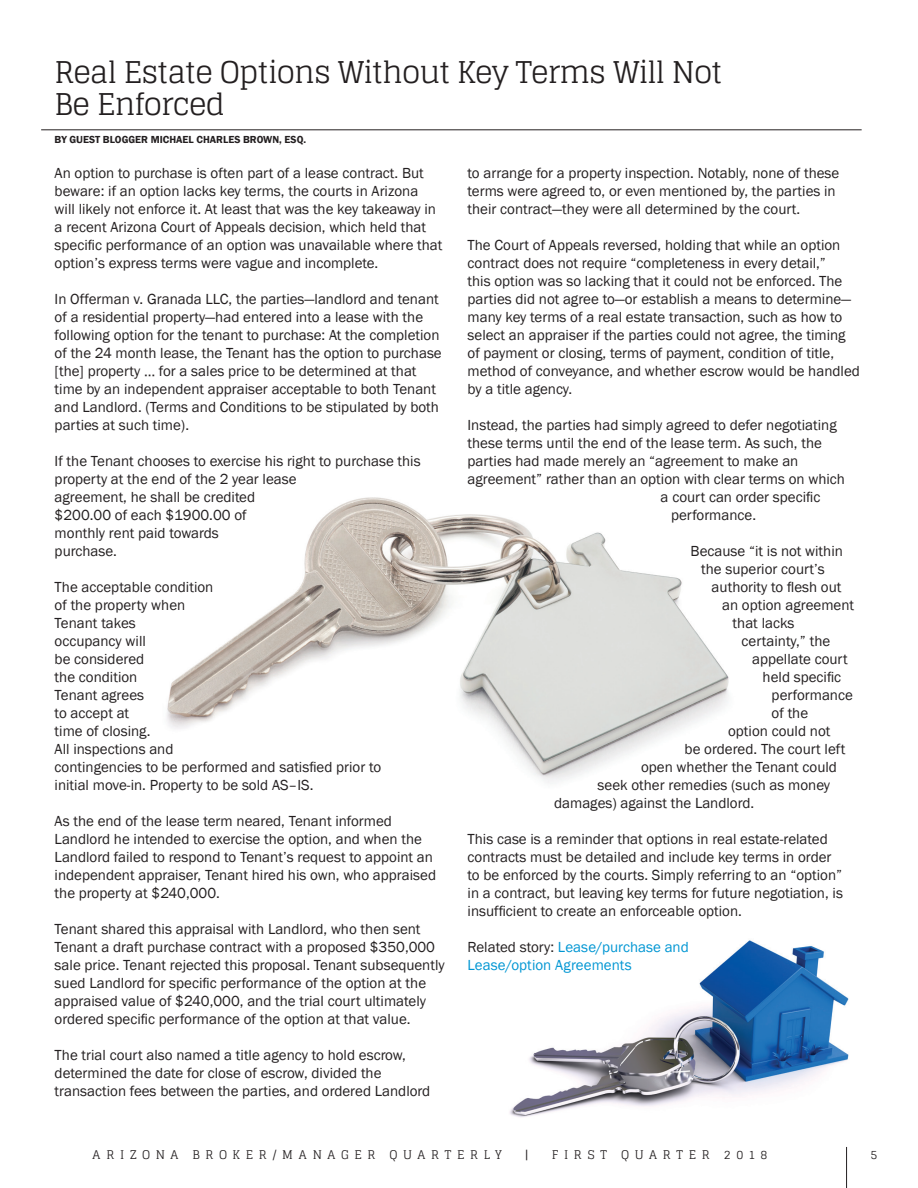
<style>
.page{position:relative;width:918px;height:1188px;background:#fff}
.page>*{position:absolute;margin:0;border:0;box-sizing:border-box;transform-origin:0 0}
.t1{font:30px/31.5px "Glegoo";letter-spacing:-.03em;color:#231f20}
.t2{font:15px/18px "Franklin Gothic";color:#231f20}
.t3{font:15px/18px "Franklin Gothic";color:#0096d3}
.t4{font:12px "Glegoo";letter-spacing:.47em;color:#231f20}
.t5{font:600 10.5px "Franklin Gothic";color:#231f20}
.s1{color:#231f20}
</style>
<div class="page">
<img style="left:509px;top:940px;width:340px;height:177px">
<img style="left:167px;top:497px;width:562px;height:287px">
<hr style="left:41px;top:130px;width:821px;height:1px;background:#231f20">
<hr style="left:846px;top:1147px;width:1px;height:41px;background:#231f20">
<h1 class="t1" style="left:55px;top:56px;width:669px">Real Estate Options Without Key Terms Will Not<br>Be Enforced</h1>
<p class="t5" style="left:55px;top:133px;width:253px">BY GUEST BLOGGER MICHAEL CHARLES BROWN, ESQ.</p>
<p class="t2" style="left:55px;top:165px;width:389px">An option to purchase is often part of a lease contract. But beware: if an option lacks key terms, the courts in Arizona<br>will likely not enforce it. At least that was the key takeaway in a recent Arizona Court of Appeals decision, which held that specific performance of an option was unavailable where that option’s express terms were vague and incomplete.</p>
<p class="t2" style="left:55px;top:291px;width:389px">In Offerman v. Granada LLC, the parties—landlord and tenant of a residential property—had entered into a lease with the following option for the tenant to purchase: At the completion of the 24 month lease, the Tenant has the option to purchase [the] property … for a sales price to be determined at that time by an independent appraiser acceptable to both Tenant and Landlord. (Terms and Conditions to be stipulated by both parties at such time).</p>
<p class="t2" style="left:55px;top:453px;width:368px">If the Tenant chooses to exercise his right to purchase this property at the end of the 2 year lease<br>agreement, he shall be credited<br>$200.00 of each $1900.00 of<br>monthly rent paid towards<br>purchase.</p>
<p class="t2" style="left:55px;top:579px;width:328px">The acceptable condition<br>of the property when<br>Tenant takes<br>occupancy will<br>be considered<br>the condition<br>Tenant agrees<br>to accept at<br>time of closing.<br>All inspections and<br>contingencies to be performed and satisfied prior to initial move-in. Property to be sold AS–IS.</p>
<p class="t2" style="left:55px;top:813px;width:383px">As the end of the lease term neared, Tenant informed Landlord he intended to exercise the option, and when the Landlord failed to respond to Tenant’s request to appoint an independent appraiser, Tenant hired his own, who appraised the property at $240,000.</p>
<p class="t2" style="left:55px;top:921px;width:392px">Tenant shared this appraisal with Landlord, who then sent Tenant a draft purchase contract with a proposed $350,000 sale price. Tenant rejected this proposal. Tenant subsequently sued Landlord for specific performance of the option at the appraised value of $240,000, and the trial court ultimately ordered specific performance of the option at that value.</p>
<p class="t2" style="left:55px;top:1047px;width:377px">The trial court also named a title agency to hold escrow, determined the date for close of escrow, divided the transaction fees between the parties, and ordered Landlord</p>
<p class="t2" style="left:468px;top:165px;width:373px">to arrange for a property inspection. Notably, none of these terms were agreed to, or even mentioned by, the parties in their contract—they were all determined by the court.</p>
<p class="t2" style="left:468px;top:237px;width:394px">The Court of Appeals reversed, holding that while an option contract does not require “completeness in every detail,”<br>this option was so lacking that it could not be enforced. The parties did not agree to—or establish a means to determine— many key terms of a real estate transaction, such as how to select an appraiser if the parties could not agree, the timing of payment or closing, terms of payment, condition of title, method of conveyance, and whether escrow would be handled by a title agency.</p>
<p class="t2" style="left:468px;top:417px;width:371px">Instead, the parties had simply agreed to defer negotiating</p>
<p class="t2" style="left:468px;top:435px;width:356px">these terms until the end of the lease term. As such, the</p>
<p class="t2" style="left:468px;top:453px;width:332px">parties had made merely an “agreement to make an</p>
<p class="t2" style="left:468px;top:471px;width:379px">agreement” rather than an option with clear terms on which</p>
<p class="t2" style="left:661px;top:489px;width:161px">a court can order specific</p>
<p class="t2" style="left:671px;top:507px;width:86px">performance.</p>
<p class="t2" style="left:691px;top:543px;width:154px;text-align:center">Because “it is not within the superior court’s</p>
<p class="t2" style="left:712px;top:579px;width:131px">authority to flesh out</p>
<p class="t2" style="left:722px;top:597px;width:134px">an option agreement</p>
<p class="t2" style="left:733px;top:615px;width:63px">that lacks</p>
<p class="t2" style="left:742px;top:633px;width:90px">certainty,” the</p>
<p class="t2" style="left:752px;top:651px;width:97px">appellate court</p>
<p class="t2" style="left:763px;top:669px;width:80px">held specific</p>
<p class="t2" style="left:772px;top:687px;width:83px">performance</p>
<p class="t2" style="left:772px;top:705px;width:38px">of the</p>
<p class="t2" style="left:728px;top:723px;width:104px">option could not</p>
<p class="t2" style="left:685px;top:741px;width:162px">be ordered. The court left</p>
<p class="t2" style="left:641px;top:759px;width:197px">open whether the Tenant could</p>
<p class="t2" style="left:598px;top:777px;width:234px">seek other remedies (such as money</p>
<p class="t2" style="left:554px;top:795px;width:202px">damages) against the Landlord.</p>
<p class="t2" style="left:468px;top:831px;width:377px">This case is a reminder that options in real estate-related contracts must be detailed and include key terms in order to be enforced by the courts. Simply referring to an “option” in a contract, but leaving key terms for future negotiation, is insufficient to create an enforceable option.</p>
<p class="t3" style="left:468px;top:939px;width:223px"><span class="s1">Related story:</span> Lease/purchase and<br>Lease/option Agreements</p>
<p class="t4" style="left:93px;top:1147px;width:411px">ARIZONA BROKER/MANAGER QUARTERLY</p>
<p class="t4" style="left:525px;top:1147px;width:5px">|</p>
<p class="t4" style="left:552px;top:1147px;width:217px">FIRST QUARTER 2018</p>
<p class="t4" style="left:871px;top:1147px;width:8px">5</p>
</div>
